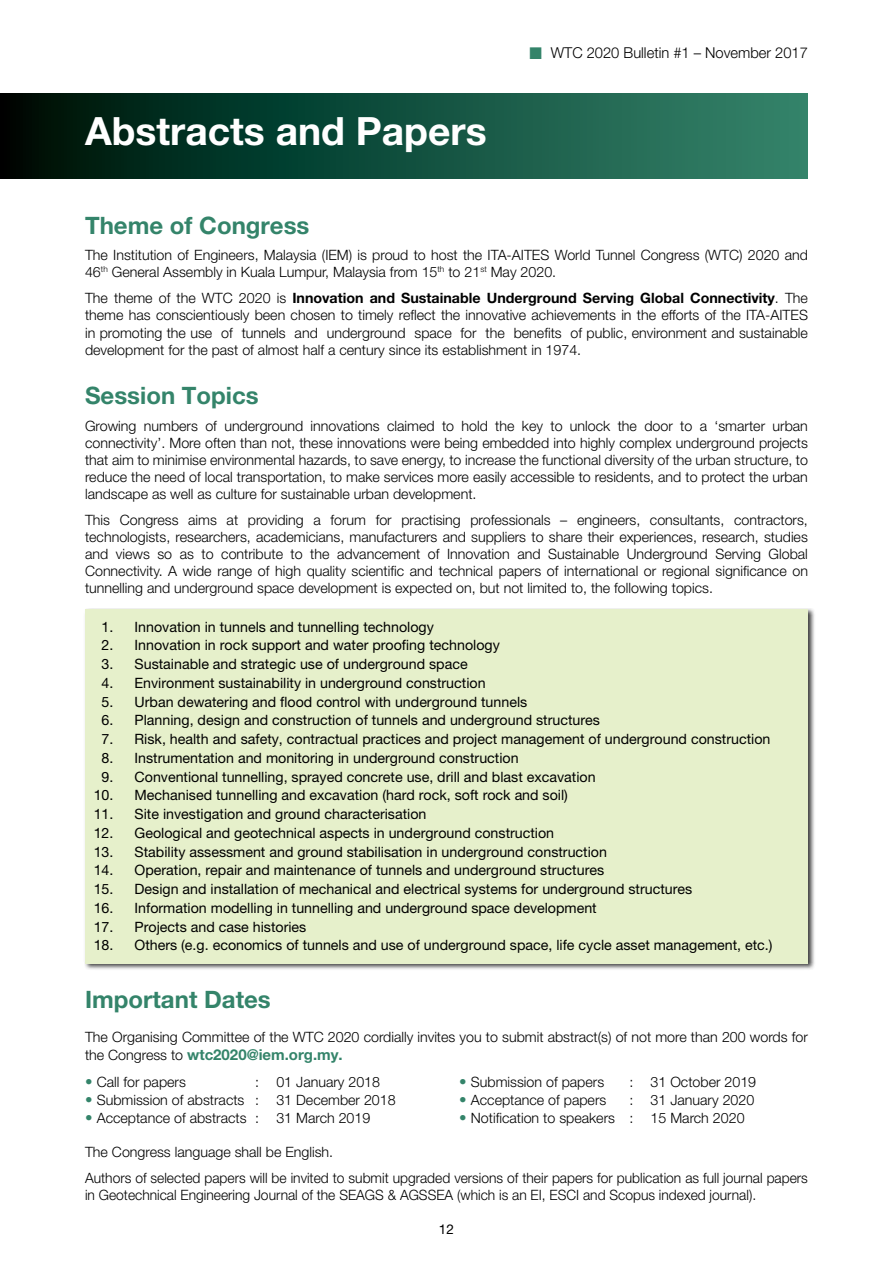
<style>
.page{position:relative;width:893px;height:1263px;background:#fff}
.page>*{position:absolute;margin:0;border:0;box-sizing:border-box;transform-origin:0 0}
.t1{font:700 39px "Helvetica Neue LT Pro";color:#fff}
.t2{font:700 24px "Helvetica Neue LT Pro";color:#34846a}
.t3{font:700 15px "Helvetica Neue LT Pro";color:#34846a}
.t4{font:300 15px "Helvetica Neue LT Pro";color:#000}
.t5{font:300 14.25px/17.1px "Helvetica Neue LT Pro";color:#000;text-align:justify}
.t6{font:14.25px "Helvetica Neue LT Pro";color:#000}
.t7{font:13.5px "Helvetica Neue LT Pro";color:#000}
.s1{color:#34846a}
.s2{font-weight:700}
.s3{font-weight:300;font-size:14.25px;color:#000}
.s4{font-weight:700;font-size:15px;color:#34846a}
</style>
<div class="page">
<div style="left:0;top:94px;width:808px;height:85px;background:linear-gradient(to right,#001108,#32886f)"></div>
<div style="left:83px;top:608px;width:732px;height:363px;background:#000;opacity:.75"></div>
<div style="left:85px;top:609px;width:723px;height:354px;background:#e6f0cb"></div>
<h1 class="t1" style="left:85px;top:107px;width:403px">Abstracts and Papers</h1>
<p class="t4" style="left:529px;top:43px;width:280px"><span class="s1">■</span> WTC 2020 Bulletin #1 – November 2017</p>
<h2 class="t2" style="left:85px;top:211px;width:226px">Theme of Congress</h2>
<p class="t5" style="left:85px;top:246px;width:724px">The Institution of Engineers, Malaysia (IEM) is proud to host the ITA-AITES World Tunnel Congress (WTC) 2020 and<br>46<sup>th</sup> General Assembly in Kuala Lumpur, Malaysia from 15<sup>th</sup> to 21<sup>st</sup> May 2020.</p>
<p class="t5" style="left:85px;top:289px;width:724px">The theme of the WTC 2020 is <span class="s2">Innovation and Sustainable Underground Serving Global Connectivity</span>. The theme has conscientiously been chosen to timely reflect the innovative achievements in the efforts of the ITA-AITES in promoting the use of tunnels and underground space for the benefits of public, environment and sustainable development for the past of almost half a century since its establishment in 1974.</p>
<h2 class="t2" style="left:85px;top:381px;width:175px">Session Topics</h2>
<p class="t5" style="left:85px;top:417px;width:724px">Growing numbers of underground innovations claimed to hold the key to unlock the door to a ‘smarter urban connectivity’. More often than not, these innovations were being embedded into highly complex underground projects that aim to minimise environmental hazards, to save energy, to increase the functional diversity of the urban structure, to reduce the need of local transportation, to make services more easily accessible to residents, and to protect the urban landscape as well as culture for sustainable urban development.</p>
<p class="t5" style="left:85px;top:511px;width:724px">This Congress aims at providing a forum for practising professionals – engineers, consultants, contractors, technologists, researchers, academicians, manufacturers and suppliers to share their experiences, research, studies and views so as to contribute to the advancement of Innovation and Sustainable Underground Serving Global Connectivity. A wide range of high quality scientific and technical papers of international or regional significance on tunnelling and underground space development is expected on, but not limited to, the following topics.</p>
<p class="t6" style="left:102px;top:618px;width:334px">1. Innovation in tunnels and tunnelling technology</p>
<p class="t6" style="left:102px;top:637px;width:400px">2. Innovation in rock support and water proofing technology</p>
<p class="t6" style="left:102px;top:655px;width:367px">3. Sustainable and strategic use of underground space</p>
<p class="t6" style="left:102px;top:674px;width:385px">4. Environment sustainability in underground construction</p>
<p class="t6" style="left:102px;top:693px;width:427px">5. Urban dewatering and flood control with underground tunnels</p>
<p class="t6" style="left:102px;top:712px;width:500px">6. Planning, design and construction of tunnels and underground structures</p>
<p class="t6" style="left:102px;top:730px;width:670px">7. Risk, health and safety, contractual practices and project management of underground construction</p>
<p class="t6" style="left:102px;top:749px;width:418px">8. Instrumentation and monitoring in underground construction</p>
<p class="t6" style="left:102px;top:768px;width:495px">9. Conventional tunnelling, sprayed concrete use, drill and blast excavation</p>
<p class="t6" style="left:94px;top:787px;width:476px">10. Mechanised tunnelling and excavation (hard rock, soft rock and soil)</p>
<p class="t6" style="left:94px;top:805px;width:334px">11. Site investigation and ground characterisation</p>
<p class="t6" style="left:94px;top:824px;width:462px">12. Geological and geotechnical aspects in underground construction</p>
<p class="t6" style="left:94px;top:843px;width:515px">13. Stability assessment and ground stabilisation in underground construction</p>
<p class="t6" style="left:94px;top:862px;width:512px">14. Operation, repair and maintenance of tunnels and underground structures</p>
<p class="t6" style="left:94px;top:880px;width:600px">15. Design and installation of mechanical and electrical systems for underground structures</p>
<p class="t6" style="left:94px;top:899px;width:505px">16. Information modelling in tunnelling and underground space development</p>
<p class="t6" style="left:94px;top:918px;width:214px">17. Projects and case histories</p>
<p class="t6" style="left:94px;top:937px;width:680px">18. Others (e.g. economics of tunnels and use of underground space, life cycle asset management, etc.)</p>
<h2 class="t2" style="left:85px;top:984px;width:187px">Important Dates</h2>
<p class="t5" style="left:85px;top:1028px;width:724px">The Organising Committee of the WTC 2020 cordially invites you to submit abstract(s) of not more than 200 words for</p>
<p class="t3" style="left:85px;top:1045px;width:259px"><span class="s3">the Congress to</span> wtc2020@iem.org.my.</p>
<p class="t5" style="left:85px;top:1073px;width:102px"><span class="s4">•</span> Call for papers</p>
<p class="t5" style="left:255px;top:1073px;width:127px">: 01 January 2018</p>
<p class="t5" style="left:85px;top:1091px;width:312px"><span class="s4">•</span> Submission of abstracts : 31 December 2018</p>
<p class="t5" style="left:85px;top:1109px;width:287px"><span class="s4">•</span> Acceptance of abstracts : 31 March 2019</p>
<p class="t5" style="left:85px;top:1139px;width:724px;line-height:26.1px">The Congress language shall be English.<br>Authors of selected papers will be invited to submit upgraded versions of their papers for publication as full journal papers</p>
<p class="t5" style="left:85px;top:1186px;width:673px">in Geotechnical Engineering Journal of the SEAGS &amp; AGSSEA (which is an EI, ESCI and Scopus indexed journal).</p>
<p class="t5" style="left:459px;top:1073px;width:146px"><span class="s4">•</span> Submission of papers</p>
<p class="t5" style="left:629px;top:1073px;width:128px">: 31 October 2019</p>
<p class="t5" style="left:459px;top:1091px;width:149px"><span class="s4">•</span> Acceptance of papers</p>
<p class="t5" style="left:629px;top:1091px;width:127px">: 31 January 2020</p>
<p class="t5" style="left:459px;top:1109px;width:287px"><span class="s4">•</span> Notification to speakers : 15 March 2020</p>
<p class="t7" style="left:439px;top:1221px;width:17px">12</p>
</div>
